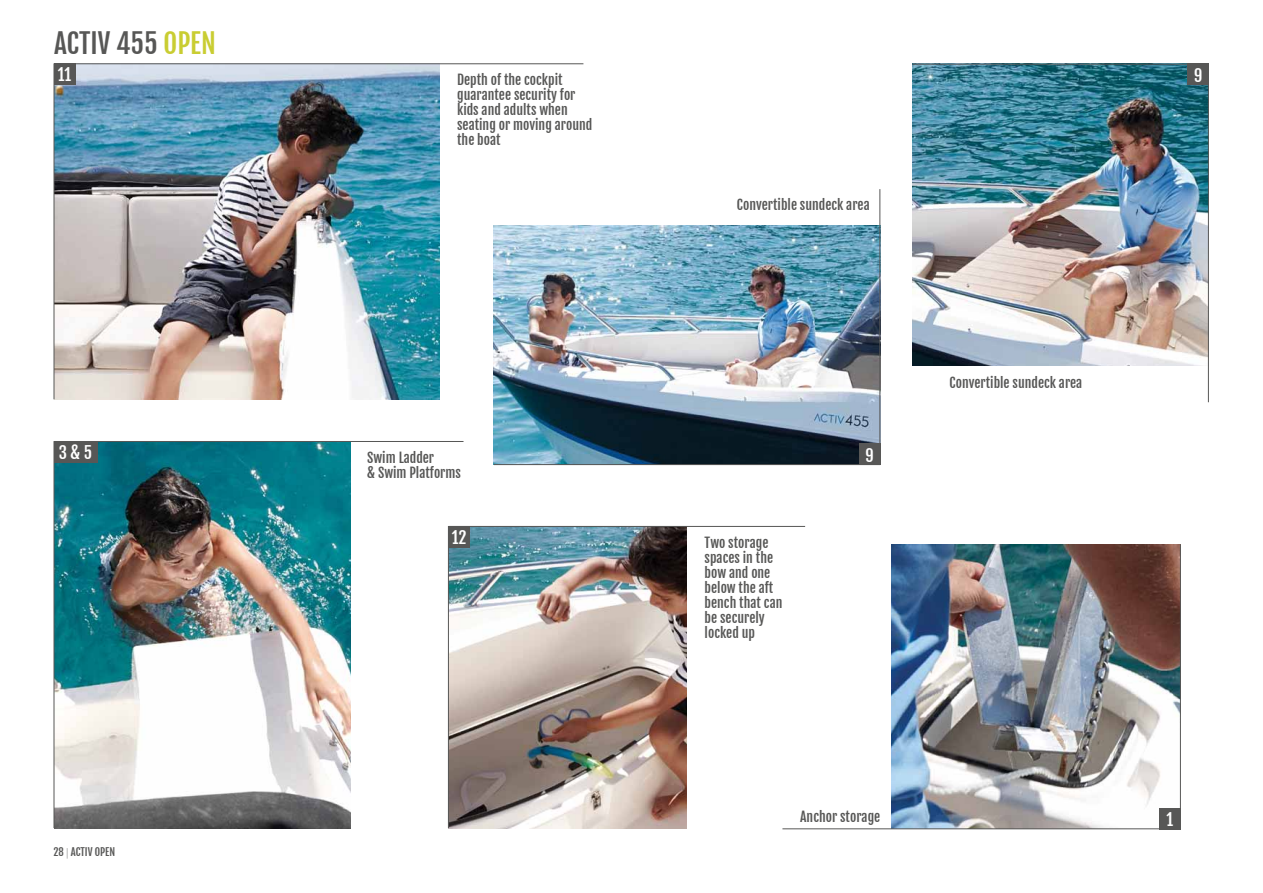
<style>
.page{position:relative;width:1263px;height:893px;background:#fff}
.page>*{position:absolute;margin:0;border:0;box-sizing:border-box;transform-origin:0 0}
.t1{font:27px "Fjalla One";color:#575756}
.t2{font:16.5px "Fjalla One";color:#fff}
.t3{font:13.5px/15px "Fjalla One";color:#575756}
.t4{font:10.5px "Fjalla One";color:#575756}
.s1{color:#c9cd32}
.s2{font-family:"Source Sans Pro";font-weight:300}
</style>
<div class="page">
<img style="left:55px;top:442px;width:295px;height:386px">
<img style="left:494px;top:225px;width:385px;height:239px">
<img style="left:449px;top:527px;width:237px;height:301px">
<img style="left:912px;top:65px;width:296px;height:301px">
<img style="left:891px;top:544px;width:289px;height:284px">
<img style="left:55px;top:64px;width:385px;height:335px">
<hr style="left:54px;top:63px;width:529px;height:1px;background:#575756">
<hr style="left:54px;top:441px;width:409px;height:1px;background:#575756">
<div style="left:54px;top:63px;width:21px;height:22px;background:#575756"></div>
<hr style="left:494px;top:464px;width:386px;height:1px;background:#575756">
<hr style="left:448px;top:526px;width:357px;height:1px;background:#575756">
<hr style="left:1208px;top:65px;width:1px;height:337px;background:#575756">
<div style="left:54px;top:441px;width:44px;height:21px;background:#575756"></div>
<div style="left:859px;top:444px;width:21px;height:21px;background:#575756"></div>
<div style="left:1188px;top:64px;width:21px;height:21px;background:#575756"></div>
<div style="left:448px;top:526px;width:22px;height:21px;background:#575756"></div>
<div style="left:1159px;top:808px;width:21px;height:21px;background:#575756"></div>
<hr style="left:1180px;top:544px;width:1px;height:285px;background:#575756">
<hr style="left:54px;top:63px;width:1px;height:336px;background:#575756">
<hr style="left:54px;top:441px;width:1px;height:387px;background:#575756">
<hr style="left:448px;top:526px;width:1px;height:302px;background:#575756">
<hr style="left:879px;top:189px;width:1px;height:276px;background:#575756">
<hr style="left:912px;top:64px;width:297px;height:1px;background:#575756">
<hr style="left:782px;top:828px;width:398px;height:1px;background:#575756">
<h1 class="t1" style="left:54px;top:26px;width:164px">ACTIV 455 <span class="s1">OPEN</span></h1>
<p class="t2" style="left:58px;top:65px;width:15px">11</p>
<p class="t3" style="left:457px;top:72px;width:137px">Depth of the cockpit guarantee security for kids and adults when seating or moving around the boat</p>
<p class="t3" style="left:737px;top:197px;width:134px">Convertible sundeck area</p>
<p class="t2" style="left:59px;top:442px;width:35px">3 &amp; 5</p>
<p class="t2" style="left:865px;top:445px;width:10px">9</p>
<p class="t3" style="left:367px;top:451px;width:95px">Swim Ladder<br>&amp; Swim Platforms</p>
<p class="t4" style="left:54px;top:845px;width:63px">28 <span class="s2">|</span> ACTIV OPEN</p>
<p class="t2" style="left:452px;top:527px;width:16px">12</p>
<p class="t3" style="left:705px;top:535px;width:79px">Two storage spaces in the bow and one below the aft bench that can be securely locked up</p>
<p class="t3" style="left:800px;top:809px;width:82px">Anchor storage</p>
<p class="t3" style="left:949px;top:376px;width:134px">Convertible sundeck area</p>
<p class="t2" style="left:1194px;top:65px;width:10px">9</p>
<p class="t2" style="left:1166px;top:809px;width:8px">1</p>
</div>
